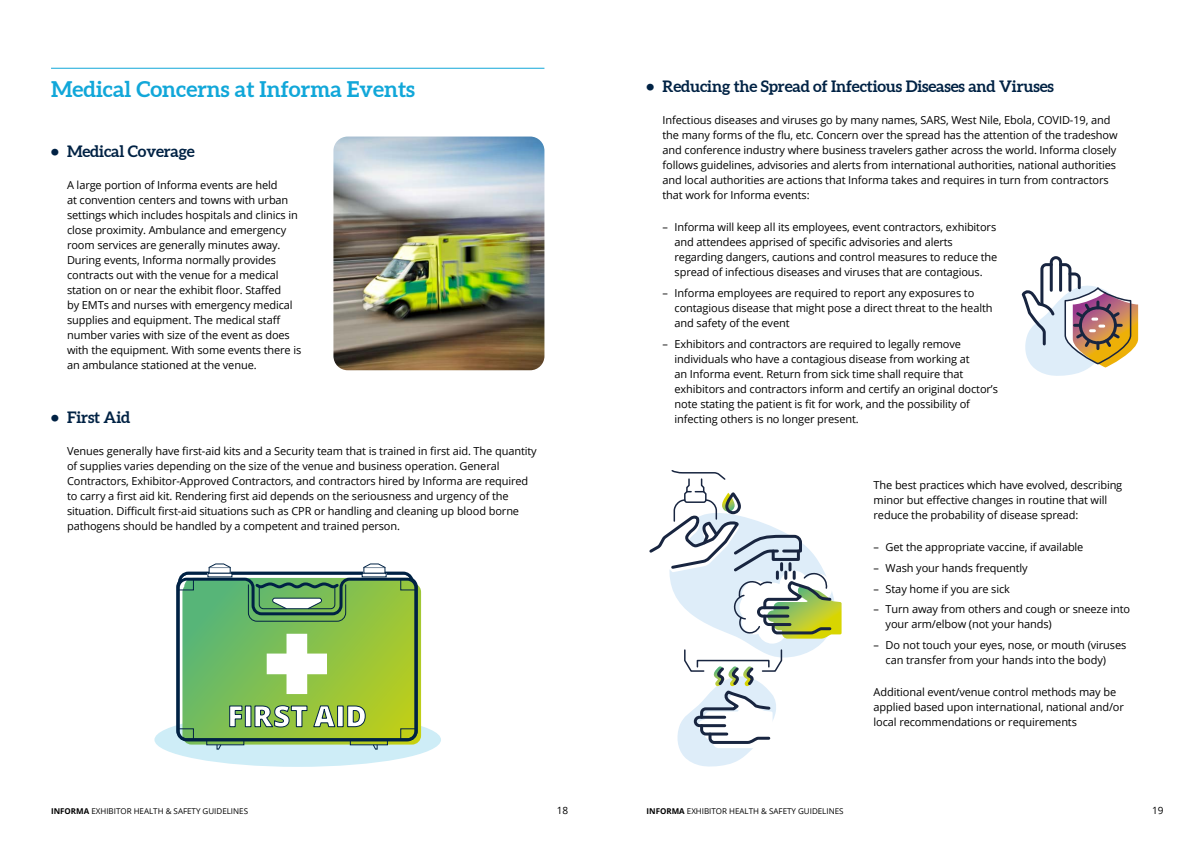
<style>
.page{position:relative;width:1191px;height:842px;background:#fff}
.page>*{position:absolute;margin:0;border:0;box-sizing:border-box;transform-origin:0 0}
.t1{font:700 22px "Aleo";color:#11a7d9}
.t2{font:700 16px "Aleo";letter-spacing:-.01em;color:#024}
.t3{font:11px/15px "Open Sans";letter-spacing:-.01em;color:#000}
.t4{font:10px "Open Sans";color:#000}
.t5{font:8px "Open Sans";color:#000}
.s1{font-weight:700}
</style>
<div class="page">
<hr style="left:51px;top:68px;width:493px;height:1px;background:#11a7d9">
<img style="left:333px;top:137px;width:211px;height:233px">
<div style="left:154px;top:713px;width:287px;height:54px;background:#ceedf7;border-radius:50%"></div>
<svg style="left:177px;top:563px;width:244px;height:187px;background:#8bb96b"></svg>
<svg style="left:649px;top:470px;width:192px;height:297px"></svg>
<svg style="left:1021px;top:256px;width:117px;height:120px"></svg>
<h1 class="t1" style="left:51px;top:76px;width:365px">Medical Concerns at Informa Events</h1>
<h2 class="t2" style="left:51px;top:141px;width:145px">• Medical Coverage</h2>
<p class="t3" style="left:67px;top:177px;width:236px">A large portion of Informa events are held<br>at convention centers and towns with urban settings which includes hospitals and clinics in close proximity. Ambulance and emergency room services are generally minutes away.<br>During events, Informa normally provides contracts out with the venue for a medical station on or near the exhibit floor. Staffed<br>by EMTs and nurses with emergency medical supplies and equipment. The medical staff number varies with size of the event as does with the equipment. With some events there is an ambulance stationed at the venue.</p>
<h2 class="t2" style="left:51px;top:407px;width:81px">• First Aid</h2>
<p class="t3" style="left:67px;top:443px;width:471px">Venues generally have first-aid kits and a Security team that is trained in first aid. The quantity of supplies varies depending on the size of the venue and business operation. General Contractors, Exhibitor-Approved Contractors, and contractors hired by Informa are required to carry a first aid kit. Rendering first aid depends on the seriousness and urgency of the situation. Difficult first-aid situations such as CPR or handling and cleaning up blood borne pathogens should be handled by a competent and trained person.</p>
<h2 class="t2" style="left:646px;top:77px;width:409px">• Reducing the Spread of Infectious Diseases and Viruses</h2>
<p class="t3" style="left:662px;top:112px;width:456px">Infectious diseases and viruses go by many names, SARS, West Nile, Ebola, COVID-19, and the many forms of the flu, etc. Concern over the spread has the attention of the tradeshow and conference industry where business travelers gather across the world. Informa closely follows guidelines, advisories and alerts from international authorities, national authorities and local authorities are actions that Informa takes and requires in turn from contractors that work for Informa events:</p>
<p class="t3" style="left:674px;top:220px;width:324px;text-indent:-12px">– Informa will keep all its employees, event contractors, exhibitors and attendees apprised of specific advisories and alerts regarding dangers, cautions and control measures to reduce the spread of infectious diseases and viruses that are contagious.</p>
<p class="t3" style="left:674px;top:285px;width:319px;text-indent:-12px">– Informa employees are required to report any exposures to contagious disease that might pose a direct threat to the health and safety of the event</p>
<p class="t3" style="left:674px;top:336px;width:325px;text-indent:-12px">– Exhibitors and contractors are required to legally remove individuals who have a contagious disease from working at<br>an Informa event. Return from sick time shall require that exhibitors and contractors inform and certify an original doctor’s note stating the patient is fit for work, and the possibility of infecting others is no longer present.</p>
<p class="t3" style="left:873px;top:477px;width:250px">The best practices which have evolved, describing minor but effective changes in routine that will reduce the probability of disease spread:</p>
<p class="t3" style="left:873px;top:539px;width:211px">– Get the appropriate vaccine, if available</p>
<p class="t3" style="left:873px;top:560px;width:156px">– Wash your hands frequently</p>
<p class="t3" style="left:873px;top:581px;width:138px">– Stay home if you are sick</p>
<p class="t3" style="left:885px;top:601px;width:246px;text-indent:-12px">– Turn away from others and cough or sneeze into your arm/elbow (not your hands)</p>
<p class="t3" style="left:885px;top:637px;width:242px;text-indent:-12px">– Do not touch your eyes, nose, or mouth (viruses can transfer from your hands into the body)</p>
<p class="t3" style="left:873px;top:684px;width:252px">Additional event/venue control methods may be applied based upon international, national and/or local recommendations or requirements</p>
<p class="t5" style="left:51px;top:805px;width:198px"><span class="s1">INFORMA</span> EXHIBITOR HEALTH &amp; SAFETY GUIDELINES</p>
<p class="t4" style="left:557px;top:803px;width:13px">18</p>
<p class="t5" style="left:646px;top:805px;width:198px"><span class="s1">INFORMA</span> EXHIBITOR HEALTH &amp; SAFETY GUIDELINES</p>
<p class="t4" style="left:1152px;top:803px;width:13px">19</p>
</div>
